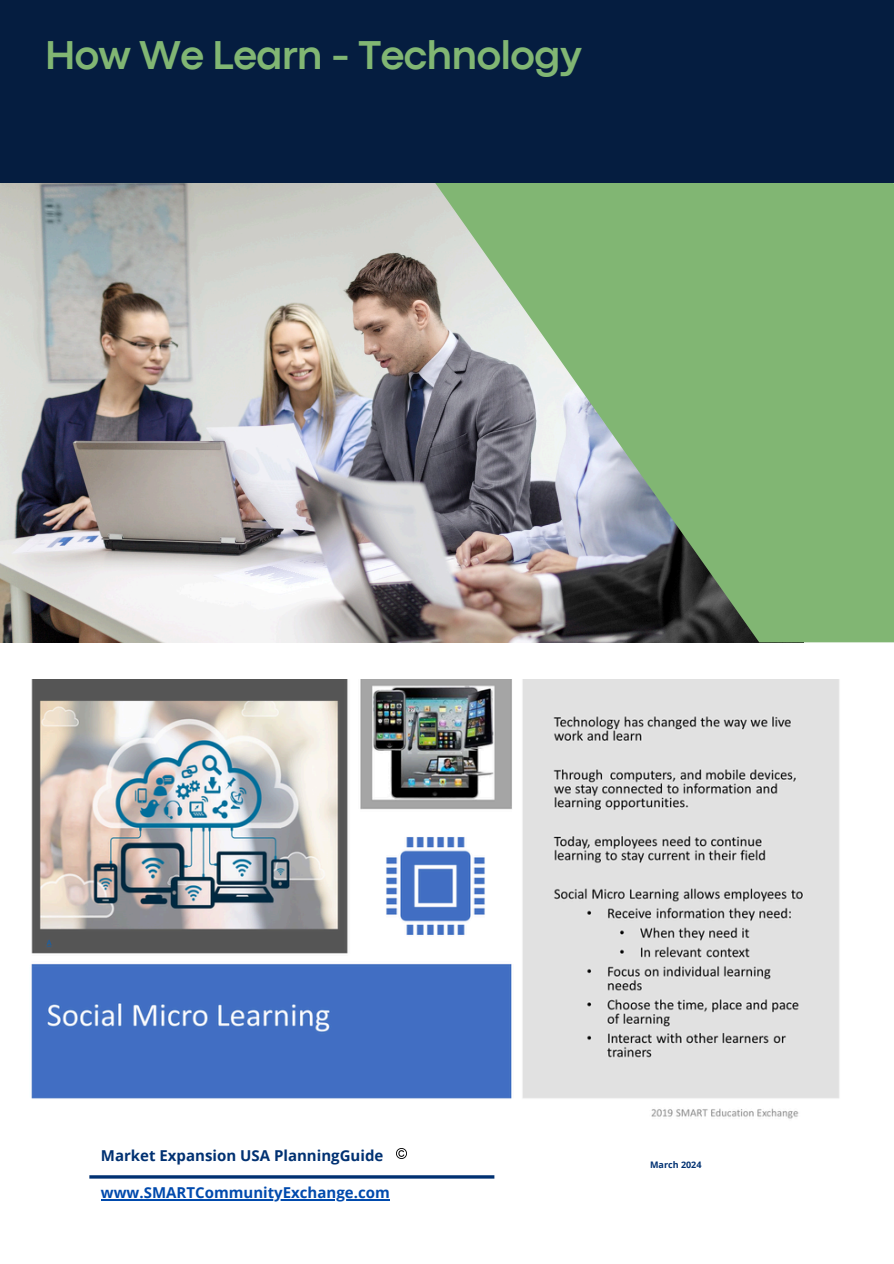
<style>
.page{position:relative;width:894px;height:1264px;background:#fff}
.page>*{position:absolute;margin:0;border:0;box-sizing:border-box;transform-origin:0 0}
.t1{font:700 42px "Codec Pro";letter-spacing:-.025em;color:#81b673}
.t2{font:700 15px "Open Sans";color:#003172}
.t3{font:700 15px "Open Sans";color:#004aad}
.t4{font:700 9px "Open Sans";color:#003172}
</style>
<div class="page">
<img style="left:0;top:183px;width:435px;height:459px">
<svg style="left:435px;top:183px;width:458px;height:459px;background:#86a77e"></svg>
<div style="left:0;top:0;width:893px;height:183px;background:#051d40"></div>
<img style="left:31px;top:679px;width:809px;height:440px">
<hr style="left:89px;top:1175px;width:405px;height:3px;background:#003172">
<svg style="left:396px;top:1148px;width:10px;height:10px"></svg>
<hr style="left:101px;top:1199px;width:288px;height:1px;background:#004aad">
<p class="t1" style="left:45px;top:40px;width:538px">How We Learn - Technology</p>
<p class="t2" style="left:101px;top:1144px;width:284px">Market Expansion USA PlanningGuide</p>
<p class="t3" style="left:101px;top:1181px;width:290px">www.SMARTCommunityExchange.com</p>
<h2 class="t4" style="left:650px;top:1157px;width:53px">March 2024</h2>
</div>
